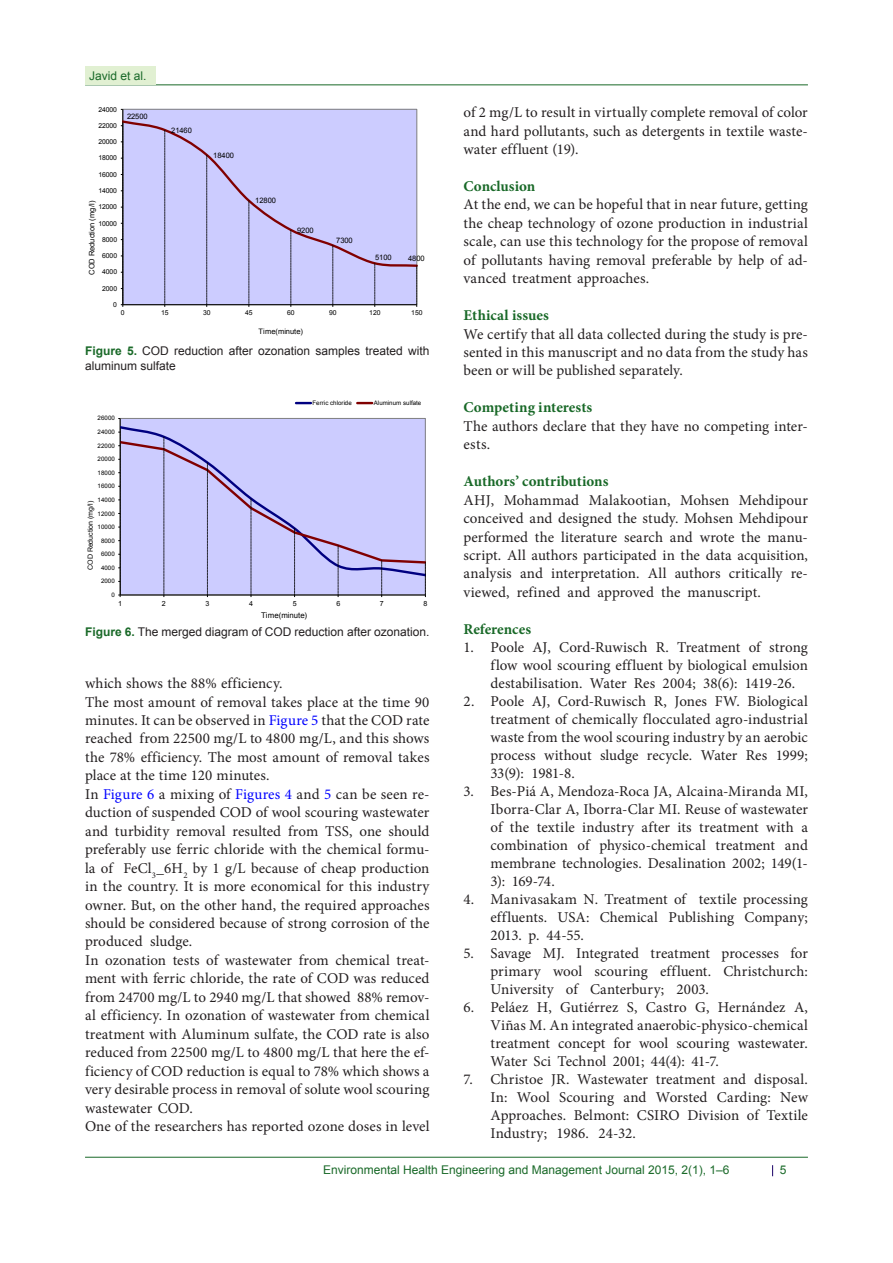
<style>
.page{position:relative;width:893px;height:1263px;background:#fff}
.page>*{position:absolute;margin:0;border:0;box-sizing:border-box;transform-origin:0 0}
.t1{font:15px/18.5px "Minion Pro";color:#231f20;text-align:justify}
.t2{font:700 15px "Minion Pro";color:#196928}
.t3{font:12px/15px "Arial";color:#231f20}
.t4{font:12px "Arial";color:#196928}
.t5{font:7.8px "Arial";letter-spacing:.005em;color:#000}
.t6{font:7.5px "Arial";letter-spacing:-.01em;color:#000}
.t7{font:7.05px "Arial";letter-spacing:-.005em;color:#000}
.t8{font:6.75px "Arial";letter-spacing:-.005em;color:#000}
.t9{font:6.15px "Arial";letter-spacing:.015em;color:#000}
.s1{font-weight:700;color:#196928}
.s2{color:#00f}
</style>
<div class="page">
<hr style="left:85px;top:1157px;width:723px;height:1px;background:#196928">
<hr style="left:85px;top:85px;width:723px;height:1px;background:#196928">
<div style="left:85px;top:67px;width:70px;height:18px;background:#e1f0d2"></div>
<div style="left:123px;top:109px;width:294px;height:196px;background:#ccf"></div>
<hr style="left:123px;top:109px;width:1px;height:196px;background:#000">
<svg style="left:121px;top:119px;width:296px;height:188px"></svg>
<div style="left:120px;top:418px;width:305px;height:177px;background:#ccf"></div>
<hr style="left:120px;top:418px;width:1px;height:177px;background:#000">
<svg style="left:118px;top:427px;width:308px;height:170px"></svg>
<svg style="left:296px;top:402px;width:15px;height:2px"></svg>
<svg style="left:357px;top:402px;width:15px;height:2px"></svg>
<p class="t4" style="left:89px;top:68px;width:59px">Javid et al.</p>
<p class="t8" style="left:98px;top:105px;width:20px">24000</p>
<p class="t8" style="left:98px;top:121px;width:20px">22000</p>
<p class="t8" style="left:98px;top:137px;width:20px">20000</p>
<p class="t8" style="left:98px;top:154px;width:20px">18000</p>
<p class="t8" style="left:98px;top:170px;width:20px">16000</p>
<p class="t8" style="left:98px;top:186px;width:20px">14000</p>
<p class="t6" style="left:87px;top:275px;width:75px;rotate:-90deg">COD Reduction (mg/l)</p>
<p class="t8" style="left:98px;top:202px;width:20px">12000</p>
<p class="t8" style="left:98px;top:219px;width:20px">10000</p>
<p class="t8" style="left:102px;top:235px;width:17px">8000</p>
<p class="t8" style="left:102px;top:251px;width:17px">6000</p>
<p class="t8" style="left:102px;top:268px;width:17px">4000</p>
<p class="t8" style="left:102px;top:284px;width:17px">2000</p>
<p class="t8" style="left:113px;top:300px;width:5px">0</p>
<p class="t6" style="left:127px;top:112px;width:22px">22500</p>
<p class="t6" style="left:171px;top:125px;width:22px">21460</p>
<p class="t6" style="left:213px;top:150px;width:22px">18400</p>
<p class="t6" style="left:255px;top:196px;width:22px">12800</p>
<p class="t6" style="left:297px;top:225px;width:18px">9200</p>
<p class="t6" style="left:336px;top:235px;width:18px">7300</p>
<p class="t6" style="left:375px;top:253px;width:18px">5100</p>
<p class="t6" style="left:408px;top:254px;width:18px">4800</p>
<p class="t8" style="left:121px;top:308px;width:5px">0</p>
<p class="t8" style="left:161px;top:308px;width:9px">15</p>
<p class="t8" style="left:203px;top:308px;width:9px">30</p>
<p class="t8" style="left:245px;top:308px;width:9px">45</p>
<p class="t8" style="left:287px;top:308px;width:9px">60</p>
<p class="t8" style="left:329px;top:308px;width:9px">90</p>
<p class="t8" style="left:369px;top:308px;width:13px">120</p>
<p class="t8" style="left:411px;top:308px;width:13px">150</p>
<p class="t6" style="left:259px;top:327px;width:46px">Time(minute)</p>
<p class="t3" style="left:85px;top:344px;width:346px"><span class="s1">Figure 5.</span> COD reduction after ozonation samples treated with aluminum sulfate</p>
<p class="t9" style="left:98px;top:414px;width:19px">26000</p>
<p class="t9" style="left:98px;top:428px;width:19px">24000</p>
<p class="t9" style="left:98px;top:441px;width:19px">22000</p>
<p class="t9" style="left:98px;top:455px;width:19px">20000</p>
<p class="t9" style="left:98px;top:469px;width:19px">18000</p>
<p class="t9" style="left:98px;top:482px;width:19px">16000</p>
<p class="t9" style="left:98px;top:496px;width:19px">14000</p>
<p class="t7" style="left:86px;top:570px;width:71px;rotate:-90deg">COD Reduction (mg/l)</p>
<p class="t9" style="left:98px;top:509px;width:19px">12000</p>
<p class="t9" style="left:98px;top:523px;width:19px">10000</p>
<p class="t9" style="left:101px;top:536px;width:15px">8000</p>
<p class="t9" style="left:101px;top:550px;width:15px">6000</p>
<p class="t9" style="left:101px;top:564px;width:15px">4000</p>
<p class="t9" style="left:101px;top:577px;width:15px">2000</p>
<p class="t9" style="left:111px;top:591px;width:5px">0</p>
<p class="t9" style="left:312px;top:399px;width:41px">Ferric chloride</p>
<p class="t9" style="left:374px;top:399px;width:49px">Aluminum sulfate</p>
<p class="t7" style="left:118px;top:598px;width:5px">1</p>
<p class="t7" style="left:162px;top:598px;width:5px">2</p>
<p class="t7" style="left:205px;top:598px;width:5px">3</p>
<p class="t7" style="left:249px;top:598px;width:5px">4</p>
<p class="t7" style="left:293px;top:598px;width:5px">5</p>
<p class="t7" style="left:336px;top:598px;width:5px">6</p>
<p class="t7" style="left:380px;top:598px;width:5px">7</p>
<p class="t7" style="left:424px;top:598px;width:5px">8</p>
<p class="t5" style="left:261px;top:610px;width:48px">Time(minute)</p>
<p class="t3" style="left:85px;top:624px;width:346px"><span class="s1">Figure 6.</span> The merged diagram of COD reduction after ozonation.</p>
<p class="t1" style="left:85px;top:674px;width:199px">which shows the 88% efficiency.</p>
<p class="t1" style="left:85px;top:693px;width:346px">The most amount of removal takes place at the time 90 minutes. It can be observed in <span class="s2">Figure 5</span> that the COD rate reached from 22500 mg/L to 4800 mg/L, and this shows the 78% efficiency. The most amount of removal takes place at the time 120 minutes.</p>
<p class="t1" style="left:85px;top:785px;width:346px">In <span class="s2">Figure 6</span> a mixing of <span class="s2">Figures 4</span> and <span class="s2">5</span> can be seen re&shy;duction of suspended COD of wool scouring wastewater and turbidity removal resulted from TSS, one should preferably use ferric chloride with the chemical formu&shy;la of FeCl<sub>3</sub>_6H<sub>2</sub> by 1 g/L because of cheap production in the country. It is more economical for this industry owner. But, on the other hand, the required approaches should be considered because of strong corrosion of the produced sludge.</p>
<p class="t1" style="left:85px;top:951px;width:346px">In ozonation tests of wastewater from chemical treat&shy;ment with ferric chloride, the rate of COD was reduced from 24700 mg/L to 2940 mg/L that showed 88% remov&shy;al efficiency. In ozonation of wastewater from chemical treatment with Aluminum sulfate, the COD rate is also reduced from 22500 mg/L to 4800 mg/L that here the ef&shy;ficiency of COD reduction is equal to 78% which shows a very desirable process in removal of solute wool scouring wastewater COD.</p>
<p class="t1" style="left:85px;top:1117px;width:346px">One of the researchers has reported ozone doses in level</p>
<p class="t1" style="left:463px;top:103px;width:346px">of 2 mg/L to result in virtually complete removal of color and hard pollutants, such as detergents in textile waste&shy;water effluent (19).</p>
<p class="t2" style="left:463px;top:176px;width:73px">Conclusion</p>
<p class="t1" style="left:463px;top:195px;width:346px">At the end, we can be hopeful that in near future, getting the cheap technology of ozone production in industrial scale, can use this technology for the propose of removal of pollutants having removal preferable by help of ad&shy;vanced treatment approaches.</p>
<p class="t2" style="left:463px;top:305px;width:87px">Ethical issues</p>
<p class="t1" style="left:463px;top:325px;width:346px">We certify that all data collected during the study is pre&shy;sented in this manuscript and no data from the study has been or will be published separately.</p>
<p class="t2" style="left:463px;top:397px;width:130px">Competing interests</p>
<p class="t1" style="left:463px;top:417px;width:346px">The authors declare that they have no competing inter&shy;ests.</p>
<p class="t2" style="left:463px;top:471px;width:147px">Authors’ contributions</p>
<p class="t1" style="left:463px;top:491px;width:346px">AHJ, Mohammad Malakootian, Mohsen Mehdipour conceived and designed the study. Mohsen Mehdipour performed the literature search and wrote the manu&shy;script. All authors participated in the data acquisition, analysis and interpretation. All authors critically re&shy;viewed, refined and approved the manuscript.</p>
<p class="t2" style="left:463px;top:618px;width:69px">References</p>
<p class="t1" style="left:490px;top:638px;width:319px;line-height:18px;text-indent:-27px">1. Poole AJ, Cord-Ruwisch R. Treatment of strong flow wool scouring effluent by biological emulsion destabilisation. Water Res 2004; 38(6): 1419-26.</p>
<p class="t1" style="left:490px;top:692px;width:319px;line-height:18px;text-indent:-27px">2. Poole AJ, Cord-Ruwisch R, Jones FW. Biological treatment of chemically flocculated agro-industrial waste from the wool scouring industry by an aerobic process without sludge recycle. Water Res 1999; 33(9): 1981-8.</p>
<p class="t1" style="left:490px;top:782px;width:319px;line-height:18px;text-indent:-27px">3. Bes-Piá A, Mendoza-Roca JA, Alcaina-Miranda MI, Iborra-Clar A, Iborra-Clar MI. Reuse of wastewater of the textile industry after its treatment with a combination of physico-chemical treatment and membrane technologies. Desalination 2002; 149(1- 3): 169-74.</p>
<p class="t1" style="left:490px;top:890px;width:319px;line-height:18px;text-indent:-27px">4. Manivasakam N. Treatment of textile processing effluents. USA: Chemical Publishing Company; 2013. p. 44-55.</p>
<p class="t1" style="left:490px;top:944px;width:319px;line-height:18px;text-indent:-27px">5. Savage MJ. Integrated treatment processes for primary wool scouring effluent. Christchurch:<br>University of Canterbury; 2003.</p>
<p class="t1" style="left:490px;top:998px;width:319px;line-height:18px;text-indent:-27px">6. Peláez H, Gutiérrez S, Castro G, Hernández A, Viñas M. An integrated anaerobic-physico-chemical treatment concept for wool scouring wastewater.<br>Water Sci Technol 2001; 44(4): 41-7.</p>
<p class="t1" style="left:490px;top:1070px;width:319px;line-height:18px;text-indent:-27px">7. Christoe JR. Wastewater treatment and disposal.<br>In: Wool Scouring and Worsted Carding: New Approaches. Belmont: CSIRO Division of Textile Industry; 1986. 24-32.</p>
<p class="t4" style="left:323px;top:1162px;width:408px">Environmental Health Engineering and Management Journal 2015, 2(1), 1–6</p>
<p class="t4" style="left:780px;top:1162px;width:8px">5</p>
</div>
